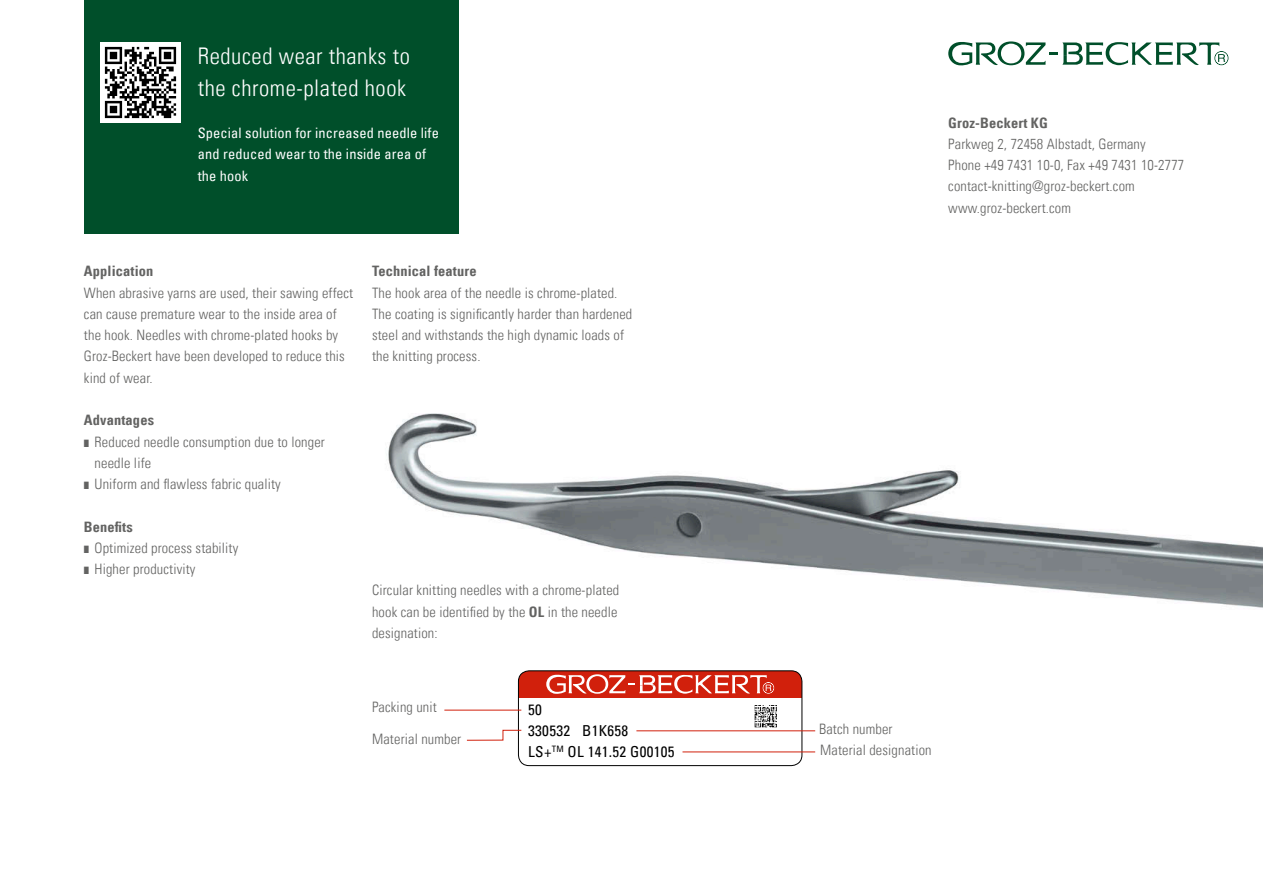
<style>
.page{position:relative;width:1263px;height:893px;background:#fff}
.page>*{position:absolute;margin:0;border:0;box-sizing:border-box;transform-origin:0 0}
.t1{font:22.95px/32px "Univers Com 47 Light Cond";letter-spacing:.025em;color:#fff}
.t2{font:condensed 15.15px/21px "Univers Com 57";letter-spacing:.02em;color:#000}
.t3{font:14.4px/21.3px "Univers Com 47 Light Cond";letter-spacing:.01em;color:#636362}
.t4{font:condensed 14.4px/21.3px "Univers Com 57";letter-spacing:.01em;color:#fff}
.t5{font:14.4px "Univers Com 67 Bold Cond";letter-spacing:.01em;color:#636362}
.s1{font-family:"Monotype Sorts";font-size:10.2px}
.s2{font-family:"Univers Com 67 Bold Cond"}
</style>
<div class="page">
<div style="left:84px;top:0;width:374px;height:234px;background:#004f2a"></div>
<svg style="left:948px;top:41px;width:280px;height:24px"></svg>
<img style="left:388px;top:413px;width:875px;height:195px">
<img style="left:101px;top:43px;width:80px;height:79px">
<div style="left:518px;top:671px;width:284px;height:26px;background:#d1200c"></div>
<div style="left:518px;top:671px;width:284px;height:95px;border:1px solid #000;border-radius:11px"></div>
<svg style="left:546px;top:674px;width:228px;height:20px"></svg>
<svg style="left:754px;top:705px;width:23px;height:22px"></svg>
<svg style="left:466px;top:730px;width:56px;height:11px"></svg>
<hr style="left:444px;top:710px;width:77px;height:1px;background:#d1200c">
<hr style="left:636px;top:730px;width:179px;height:1px;background:#d1200c">
<hr style="left:682px;top:752px;width:133px;height:1px;background:#d1200c">
<h1 class="t1" style="left:198px;top:40px;width:214px">Reduced wear thanks to the chrome-plated hook</h1>
<p class="t4" style="left:198px;top:122px;width:243px">Special solution for increased needle life and reduced wear to the inside area of the hook</p>
<p class="t5" style="left:84px;top:262px;width:71px">Application</p>
<p class="t3" style="left:84px;top:282px;width:271px">When abrasive yarns are used, their sawing effect can cause premature wear to the inside area of the hook. Needles with chrome-plated hooks by Groz-Beckert have been developed to reduce this kind of wear.</p>
<p class="t5" style="left:84px;top:411px;width:72px">Advantages</p>
<p class="t3" style="left:84px;top:431px;width:242px"><span class="s1">]]</span> Reduced needle consumption due to longer</p>
<p class="t3" style="left:95px;top:452px;width:58px">needle life</p>
<p class="t3" style="left:84px;top:473px;width:198px"><span class="s1">]]</span> Uniform and flawless fabric quality</p>
<p class="t5" style="left:84px;top:518px;width:50px">Benefits</p>
<p class="t3" style="left:84px;top:537px;width:156px"><span class="s1">]]</span> Optimized process stability <span class="s1">]]</span> Higher productivity</p>
<p class="t5" style="left:372px;top:262px;width:106px">Technical feature</p>
<p class="t3" style="left:372px;top:282px;width:262px">The hook area of the needle is chrome-plated.<br>The coating is significantly harder than hardened steel and withstands the high dynamic loads of the knitting process.</p>
<p class="t3" style="left:372px;top:580px;width:249px">Circular knitting needles with a chrome-plated hook can be identified by the <span class="s2">OL</span> in the needle designation:</p>
<p class="t3" style="left:372px;top:696px;width:66px">Packing unit</p>
<p class="t3" style="left:372px;top:728px;width:91px">Material number</p>
<p class="t2" style="left:528px;top:699px;width:148px">50<br>330532 B1K658<br>LS+<sup>TM</sup> OL 141.52 G00105</p>
<p class="t5" style="left:948px;top:114px;width:101px">Groz-Beckert KG</p>
<p class="t3" style="left:948px;top:133px;width:237px">Parkweg 2, 72458 Albstadt, Germany<br>Phone +49 7431 10-0, Fax +49 7431 10-2777 contact-knitting@groz-beckert.com www.groz-beckert.com</p>
<p class="t3" style="left:819px;top:718px;width:75px">Batch number</p>
<p class="t3" style="left:820px;top:739px;width:113px">Material designation</p>
</div>
